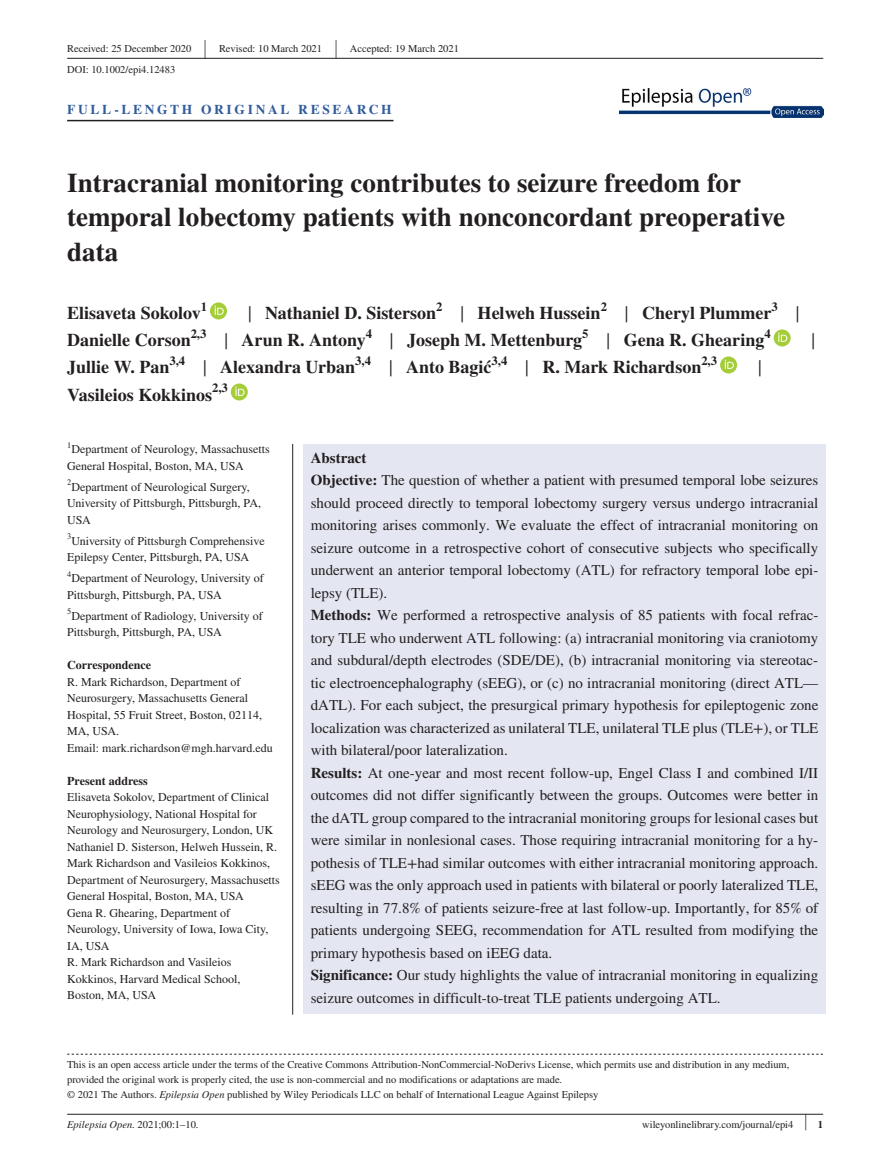
<style>
.page{position:relative;width:893px;height:1174px;background:#fff}
.page>*{position:absolute;margin:0;border:0;box-sizing:border-box;transform-origin:0 0}
.t1{font:700 27px/34.5px "STIX";color:#231f20}
.t2{font:26.55px "STIX";color:#231f20;scale:.4 1}
.t3{font:23.4px "STIX";color:#231f20;scale:.77 1}
.t4{font:700 18px/27px "STIX";color:#231f20}
.t5{font:15px/22.5px "STIX";color:#231f20}
.t6{font:700 13.5px "STIX";letter-spacing:.2em;color:#315c9c}
.t7{font:12px/16.5px "STIX";color:#231f20}
.t8{font:700 12px "STIX";color:#231f20}
.t9{font:10.5px/15px "STIX";color:#231f20}
.t10{font:italic 10.5px "STIX";color:#231f20}
.t11{font:8.4px "STIX";color:#231f20}
.s1{font-weight:400;font-size:23.4px}
.s2{font-weight:700}
.s3{font-style:italic}
.s4{font-style:normal}
.s5{font-size:23.1px}
</style>
<div class="page">
<hr style="left:67px;top:1113px;width:756px;height:1px;background:#231f20">
<img style="left:619px;top:88px;width:204px;height:30px">
<hr style="left:67px;top:58px;width:756px;height:1px;background:#231f20">
<hr style="left:67px;top:120px;width:326px;height:1px;background:#231f20">
<svg style="left:210px;top:302px;width:17px;height:17px"></svg>
<svg style="left:215px;top:305px;width:9px;height:10px"></svg>
<div style="left:774px;top:329px;width:17px;height:17px;background:#a5cd39;border-radius:50%"></div>
<svg style="left:778px;top:332px;width:9px;height:10px"></svg>
<svg style="left:720px;top:356px;width:17px;height:17px"></svg>
<svg style="left:725px;top:359px;width:9px;height:10px"></svg>
<svg style="left:231px;top:383px;width:17px;height:17px"></svg>
<svg style="left:235px;top:386px;width:10px;height:10px"></svg>
<svg style="left:67px;top:1053px;width:756px;height:1px"></svg>
<div style="left:303px;top:444px;width:523px;height:569px;background:#e4e6f1"></div>
<hr style="left:292px;top:444px;width:1px;height:570px;background:#231f20">
<p class="t9" style="left:67px;top:41px;width:126px">Received: 25 December 2020</p>
<h2 class="t2" style="left:204px;top:31px;width:7px">|</h2>
<p class="t9" style="left:219px;top:41px;width:104px">Revised: 10 March 2021</p>
<h2 class="t2" style="left:335px;top:31px;width:7px">|</h2>
<p class="t9" style="left:350px;top:41px;width:111px">Accepted: 19 March 2021</p>
<p class="t9" style="left:67px;top:63px;width:110px">DOI: 10.1002/epi4.12483</p>
<p class="t6" style="left:67px;top:101px;width:326px">FULL-LENGTH ORIGINAL RESEARCH</p>
<h1 class="t1" style="left:67px;top:165px;width:719px">Intracranial monitoring contributes to seizure freedom for temporal lobectomy patients with nonconcordant preoperative data</h1>
<p class="t4" style="left:67px;top:300px;width:734px;text-indent:181px"><span class="s1">|</span> Nathaniel D. Sisterson<sup>2</sup> <span class="s1">|</span> Helweh Hussein<sup>2</sup> <span class="s1">|</span> Cheryl Plummer<sup>3</sup> <span class="s1">|<br></span>Danielle Corson<sup>2,3</sup> <span class="s1">|</span> Arun R. Antony<sup>4</sup> <span class="s1">|</span> Joseph M. Mettenburg<sup>5</sup> <span class="s1">|</span> Gena R. Ghearing<sup>4</sup></p>
<p class="t4" style="left:67px;top:300px;width:141px">Elisaveta Sokolov<sup>1</sup></p>
<p class="t4" style="left:67px;top:354px;width:651px">Jullie W. Pan<sup>3,4</sup> <span class="s1">|</span> Alexandra Urban<sup>3,4</sup> <span class="s1">|</span> Anto Bagić<sup>3,4</sup> <span class="s1">|</span> R. Mark Richardson<sup>2,3</sup></p>
<h3 class="t3" style="left:758px;top:352px;width:6px">|</h3>
<p class="t4" style="left:67px;top:381px;width:162px">Vasileios Kokkinos<sup>2,3</sup></p>
<h3 class="t3" style="left:812px;top:325px;width:6px">|</h3>
<p class="t11" style="left:67px;top:439px;width:6px">1</p>
<p class="t7" style="left:67px;top:441px;width:204px;text-indent:4px">Department of Neurology, Massachusetts<br>General Hospital, Boston, MA, USA</p>
<p class="t11" style="left:67px;top:476px;width:6px">2</p>
<p class="t7" style="left:67px;top:479px;width:196px;text-indent:4px">Department of Neurological Surgery,<br>University of Pittsburgh, Pittsburgh, PA,<br>USA</p>
<p class="t11" style="left:67px;top:530px;width:6px">3</p>
<p class="t7" style="left:67px;top:533px;width:199px;text-indent:4px">University of Pittsburgh Comprehensive<br>Epilepsy Center, Pittsburgh, PA, USA</p>
<p class="t11" style="left:67px;top:568px;width:6px">4</p>
<p class="t7" style="left:67px;top:570px;width:198px;text-indent:4px">Department of Neurology, University of<br>Pittsburgh, Pittsburgh, PA, USA</p>
<p class="t11" style="left:67px;top:605px;width:6px">5</p>
<p class="t7" style="left:67px;top:608px;width:197px;text-indent:4px">Department of Radiology, University of<br>Pittsburgh, Pittsburgh, PA, USA</p>
<p class="t8" style="left:67px;top:658px;width:85px">Correspondence</p>
<p class="t7" style="left:67px;top:674px;width:207px">R. Mark Richardson, Department of Neurosurgery, Massachusetts General Hospital, 55 Fruit Street, Boston, 02114, MA, USA.<br>Email: mark.richardson@mgh.harvard.edu</p>
<p class="t8" style="left:67px;top:773px;width:82px">Present address</p>
<p class="t7" style="left:67px;top:789px;width:214px">Elisaveta Sokolov, Department of Clinical Neurophysiology, National Hospital for Neurology and Neurosurgery, London, UK Nathaniel D. Sisterson, Helweh Hussein, R.<br>Mark Richardson and Vasileios Kokkinos, Department of Neurosurgery, Massachusetts General Hospital, Boston, MA, USA<br>Gena R. Ghearing, Department of Neurology, University of Iowa, Iowa City, IA, USA<br>R. Mark Richardson and Vasileios Kokkinos, Harvard Medical School, Boston, MA, USA</p>
<p class="t5" style="left:311px;top:447px;width:509px"><span class="s2">Abstract<br>Objective:</span> The question of whether a patient with presumed temporal lobe seizures should proceed directly to temporal lobectomy surgery versus undergo intracranial monitoring arises commonly. We evaluate the effect of intracranial monitoring on seizure outcome in a retrospective cohort of consecutive subjects who specifically underwent an anterior temporal lobectomy (ATL) for refractory temporal lobe epi&shy;lepsy (TLE).<br><span class="s2">Methods:</span> We performed a retrospective analysis of 85 patients with focal refrac&shy;tory TLE who underwent ATL following: (a) intracranial monitoring via craniotomy and subdural/depth electrodes (SDE/DE), (b) intracranial monitoring via stereotac&shy;tic electroencephalography (sEEG), or (c) no intracranial monitoring (direct ATL— dATL). For each subject, the presurgical primary hypothesis for epileptogenic zone localization was characterized as unilateral TLE, unilateral TLE plus (TLE+), or TLE with bilateral/poor lateralization.<br><span class="s2">Results:</span> At one-year and most recent follow-up, Engel Class I and combined I/II outcomes did not differ significantly between the groups. Outcomes were better in the dATL group compared to the intracranial monitoring groups for lesional cases but were similar in nonlesional cases. Those requiring intracranial monitoring for a hy&shy;pothesis of TLE+had similar outcomes with either intracranial monitoring approach. sEEG was the only approach used in patients with bilateral or poorly lateralized TLE, resulting in 77.8% of patients seizure-free at last follow-up. Importantly, for 85% of patients undergoing SEEG, recommendation for ATL resulted from modifying the primary hypothesis based on iEEG data.<br><span class="s2">Significance:</span> Our study highlights the value of intracranial monitoring in equalizing seizure outcomes in difficult-to-treat TLE patients undergoing ATL.</p>
<p class="t9" style="left:67px;top:1057px;width:724px">This is an open access article under the terms of the Creative Commons Attribution-NonCommercial-NoDerivs License, which permits use and distribution in any medium, provided the original work is properly cited, the use is non-commercial and no modifications or adaptations are made.<br>© 2021 The Authors. <span class="s3">Epilepsia Open</span> published by Wiley Periodicals LLC on behalf of International League Against Epilepsy</p>
<p class="t10" style="left:67px;top:1117px;width:133px">Epilepsia Open. <span class="s4">2021;00:1–10.</span></p>
<p class="t9" style="left:642px;top:1117px;width:182px">wileyonlinelibrary.com/journal/epi4 <span class="s5">|</span> <span class="s2">1</span></p>
</div>
